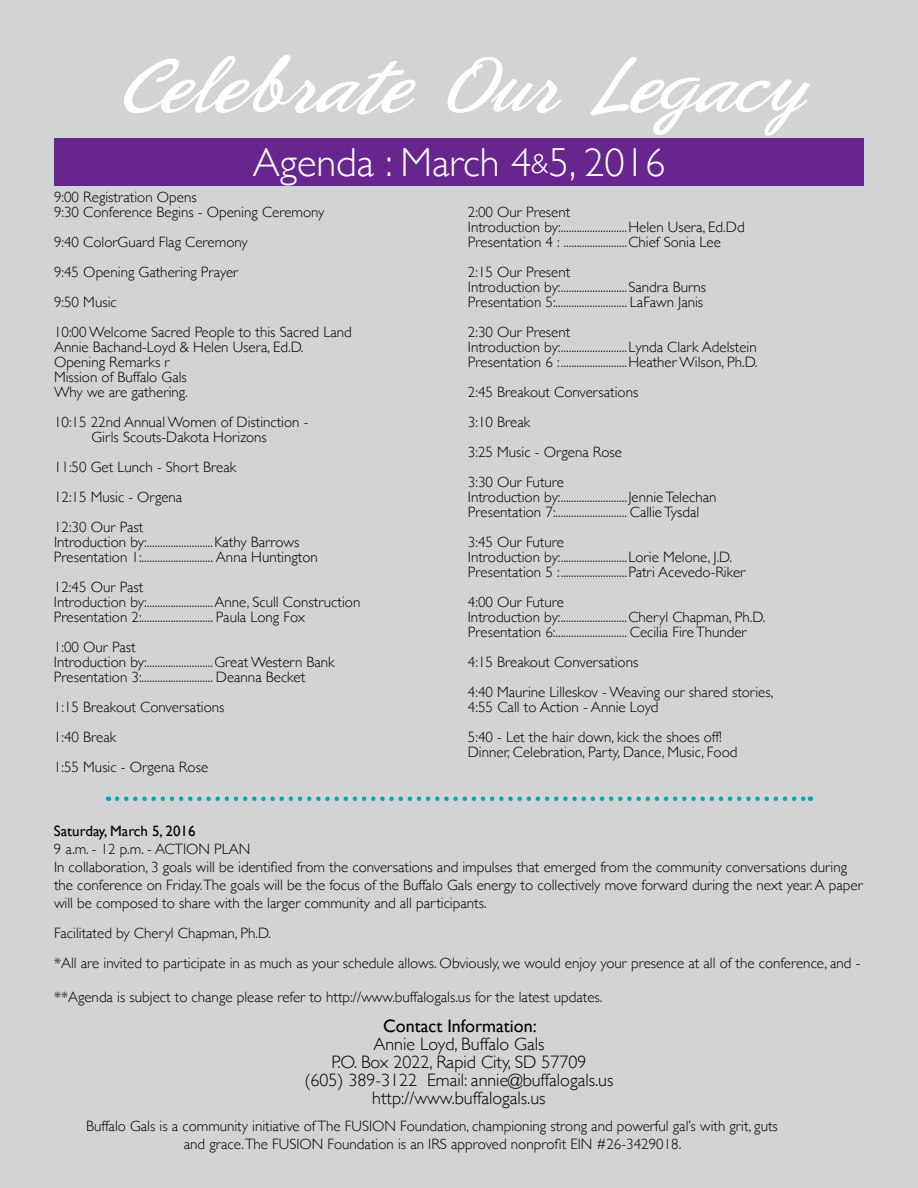
<style>
.page{position:relative;width:918px;height:1188px;background:#d1d3d4}
.page>*{position:absolute;margin:0;border:0;box-sizing:border-box;transform-origin:0 0}
.t1{font:82.5px "Phoenix Script FLF";color:#fff}
.t2{font:300 40.5px "Gill Sans";color:#fff}
.t3{font:300 18px/18px "Gill Sans";color:#000;text-align:center}
.t4{font:18px "Gill Sans";color:#000}
.t5{font:300 15px/15px "Gill Sans";color:#000}
.t6{font:15px "Gill Sans";color:#000}
.s1{font-size:28.5px}
</style>
<div class="page">
<div style="left:54px;top:138px;width:810px;height:47px;background:#67268e"></div>
<svg style="left:117px;top:796px;width:694px;height:5px"></svg>
<h1 class="t1" style="left:115px;top:43px;width:692px">Celebrate Our Legacy</h1>
<h2 class="t2" style="left:253px;top:130px;width:414px">Agenda : March 4<span class="s1">&amp;</span>5, 2016</h2>
<p class="t5" style="left:54px;top:189px;width:272px">9:00 Registration Opens<br>9:30 Conference Begins - Opening Ceremony</p>
<p class="t5" style="left:54px;top:227px;width:299px;line-height:30px">9:40 ColorGuard Flag Ceremony<br>9:45 Opening Gathering Prayer<br>9:50 Music<br>10:00 Welcome Sacred People to this Sacred Land</p>
<p class="t5" style="left:54px;top:339px;width:251px">Annie Bachand-Loyd &amp; Helen Usera, Ed.D.<br>Opening Remarks r<br>Mission of Buffalo Gals<br>Why we are gathering.</p>
<p class="t5" style="left:54px;top:414px;width:256px;text-align:center">10:15 22nd Annual Women of Distinction -<br>Girls Scouts-Dakota Horizons</p>
<p class="t5" style="left:54px;top:452px;width:184px;line-height:30px">11:50 Get Lunch - Short Break<br>12:15 Music - Orgena<br>12:30 Our Past</p>
<p class="t5" style="left:54px;top:534px;width:265px">Introduction by:.........................Kathy Barrows<br>Presentation 1:........................... Anna Huntington</p>
<p class="t5" style="left:54px;top:579px;width:308px">12:45 Our Past<br>Introduction by:.........................Anne, Scull Construction<br>Presentation 2:........................... Paula Long Fox</p>
<p class="t5" style="left:54px;top:639px;width:282px">1:00 Our Past<br>Introduction by:.........................Great Western Bank<br>Presentation 3:........................... Deanna Becket</p>
<p class="t5" style="left:54px;top:692px;width:172px;line-height:30px">1:15 Breakout Conversations<br>1:40 Break<br>1:55 Music - Orgena Rose</p>
<p class="t5" style="left:468px;top:204px;width:278px">2:00 Our Present<br>Introduction by:.........................Helen Usera, Ed.Dd<br>Presentation 4 : ........................Chief Sonia Lee</p>
<p class="t5" style="left:468px;top:264px;width:240px">2:15 Our Present<br>Introduction by:.........................Sandra Burns<br>Presentation 5:........................... LaFawn Janis</p>
<p class="t5" style="left:468px;top:324px;width:291px">2:30 Our Present<br>Introduction by:.........................Lynda Clark Adelstein<br>Presentation 6 :.........................Heather Wilson, Ph.D.</p>
<p class="t5" style="left:468px;top:377px;width:172px;line-height:30px">2:45 Breakout Conversations<br>3:10 Break<br>3:25 Music - Orgena Rose<br>3:30 Our Future</p>
<p class="t5" style="left:468px;top:489px;width:250px">Introduction by:.........................Jennie Telechan<br>Presentation 7:........................... Callie Tysdal</p>
<p class="t5" style="left:468px;top:534px;width:279px">3:45 Our Future<br>Introduction by:.........................Lorie Melone, J.D.<br>Presentation 5 :.........................Patri Acevedo-Riker</p>
<p class="t5" style="left:468px;top:594px;width:299px">4:00 Our Future<br>Introduction by:.........................Cheryl Chapman, Ph.D.<br>Presentation 6:........................... Cecilia Fire Thunder</p>
<p class="t5" style="left:468px;top:647px;width:307px;line-height:30px">4:15 Breakout Conversations<br>4:40 Maurine Lilleskov - Weaving our shared stories,</p>
<p class="t5" style="left:468px;top:692px;width:255px;line-height:30px">4:55 Call to Action - Annie Loyd<br>5:40 - Let the hair down, kick the shoes off!</p>
<p class="t5" style="left:468px;top:744px;width:271px">Dinner, Celebration, Party, Dance, Music, Food</p>
<p class="t6" style="left:54px;top:822px;width:143px">Saturday, March 5, 2016</p>
<p class="t5" style="left:54px;top:841px;width:121px">9 a.m. - 12 p.m. - Action</p>
<p class="t5" style="left:54px;top:840px;width:810px;line-height:18px;text-indent:160px">Plan<br>In collaboration, 3 goals will be identified from the conversations and impulses that emerged from the community conversations during the conference on Friday.The goals will be the focus of the Buffalo Gals energy to collectively move forward during the next year. A paper will be composed to share with the larger community and all participants.</p>
<p class="t5" style="left:54px;top:918px;width:808px;line-height:30px">Facilitated by Cheryl Chapman, Ph.D.<br>*All are invited to participate in as much as your schedule allows. Obviously, we would enjoy your presence at all of the conference, and -</p>
<p class="t5" style="left:54px;top:989px;width:550px">**Agenda is subject to change please refer to http://www.buffalogals.us for the latest updates.</p>
<p class="t4" style="left:383px;top:1016px;width:155px">Contact Information:</p>
<p class="t3" style="left:304px;top:1035px;width:311px">Annie Loyd, Buffalo Gals<br>P.O. Box 2022, Rapid City, SD 57709<br>(605) 389-3122 Email: annie@buffalogals.us http://www.buffalogals.us</p>
<p class="t5" style="left:86px;top:1116px;width:693px;line-height:18px;text-align:center">Buffalo Gals is a community initiative of The FUSION Foundation, championing strong and powerful gal’s with grit, guts and grace.The FUSION Foundation is an IRS approved nonprofit EIN #26-3429018.</p>
</div>
